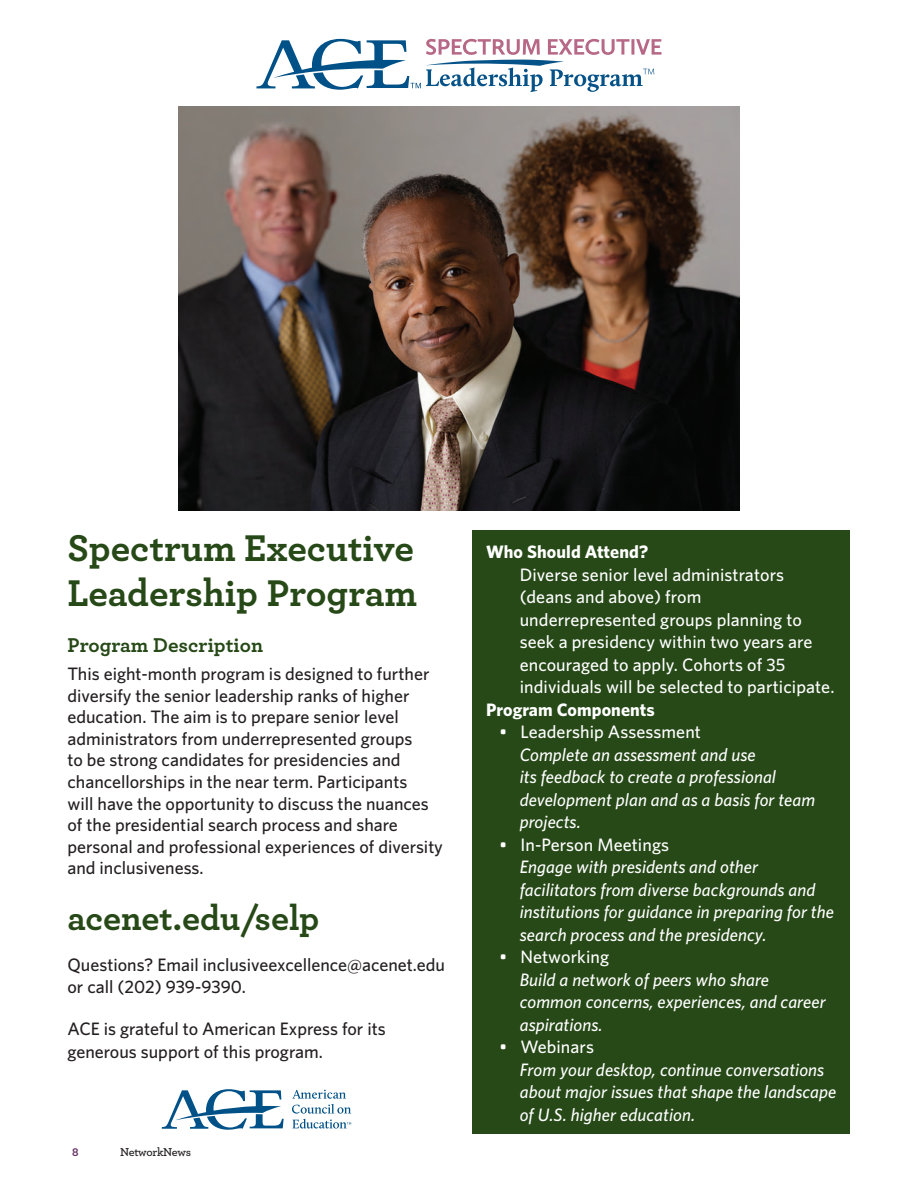
<style>
.page{position:relative;width:918px;height:1188px;background:#fff}
.page>*{position:absolute;margin:0;border:0;box-sizing:border-box;transform-origin:0 0}
.t1{font:700 39px/45px "Archer";color:#264917}
.t2{font:700 36px "Archer";color:#264917}
.t3{font:700 21px "Archer";color:#264917}
.t4{font:500 18px/21.6px "Whitney";color:#231f20}
.t5{font:italic 500 18px/22.5px "Whitney";letter-spacing:.005em;color:#fff}
.t6{font:500 18px/22.5px "Whitney";letter-spacing:.005em;color:#fff}
.t7{font:700 18px "Whitney";letter-spacing:.005em;color:#fff}
.t8{font:600 12px "Archer";letter-spacing:-.025em;color:#231f20}
.t9{font:700 12px "Archer";color:#663166}
</style>
<div class="page">
<img style="left:178px;top:106px;width:562px;height:404px">
<svg style="left:162px;top:1089px;width:122px;height:41px"></svg>
<svg style="left:292px;top:1090px;width:59px;height:39px"></svg>
<div style="left:472px;top:530px;width:378px;height:604px;background:#264917"></div>
<svg style="left:257px;top:39px;width:405px;height:53px"></svg>
<h1 class="t1" style="left:68px;top:523px;width:351px">Spectrum Executive<br>Leadership Program</h1>
<p class="t3" style="left:68px;top:628px;width:197px">Program Description</p>
<p class="t4" style="left:68px;top:663px;width:377px">This eight-month program is designed to further diversify the senior leadership ranks of higher education. The aim is to prepare senior level administrators from underrepresented groups<br>to be strong candidates for presidencies and chancellorships in the near term. Participants<br>will have the opportunity to discuss the nuances of the presidential search process and share personal and professional experiences of diversity and inclusiveness.</p>
<h2 class="t2" style="left:68px;top:889px;width:253px">acenet.edu/selp</h2>
<p class="t4" style="left:68px;top:954px;width:379px">Questions? Email inclusiveexcellence@acenet.edu or call (202) 939-9390.</p>
<p class="t4" style="left:68px;top:1017px;width:320px;line-height:23.4px">ACE is grateful to American Express for its generous support of this program.</p>
<p class="t9" style="left:72px;top:1143px;width:8px">8</p>
<p class="t8" style="left:120px;top:1143px;width:73px">NetworkNews</p>
<p class="t7" style="left:486px;top:540px;width:164px">Who Should Attend?</p>
<p class="t6" style="left:520px;top:563px;width:316px">Diverse senior level administrators (deans and above) from underrepresented groups planning to seek a presidency within two years are encouraged to apply. Cohorts of 35 individuals will be selected to participate.</p>
<p class="t7" style="left:486px;top:697px;width:170px">Program Components</p>
<p class="t6" style="left:500px;top:720px;width:203px">• Leadership Assessment</p>
<p class="t5" style="left:520px;top:743px;width:297px">Complete an assessment and use<br>its feedback to create a professional development plan and as a basis for team projects.</p>
<p class="t6" style="left:500px;top:833px;width:171px">• In-Person Meetings</p>
<p class="t5" style="left:520px;top:855px;width:316px">Engage with presidents and other facilitators from diverse backgrounds and institutions for guidance in preparing for the search process and the presidency.</p>
<p class="t6" style="left:500px;top:945px;width:111px">• Networking</p>
<p class="t5" style="left:520px;top:968px;width:307px">Build a network of peers who share common concerns, experiences, and career aspirations.</p>
<p class="t6" style="left:500px;top:1035px;width:96px">• Webinars</p>
<p class="t5" style="left:520px;top:1058px;width:318px">From your desktop, continue conversations about major issues that shape the landscape of U.S. higher education.</p>
</div>
